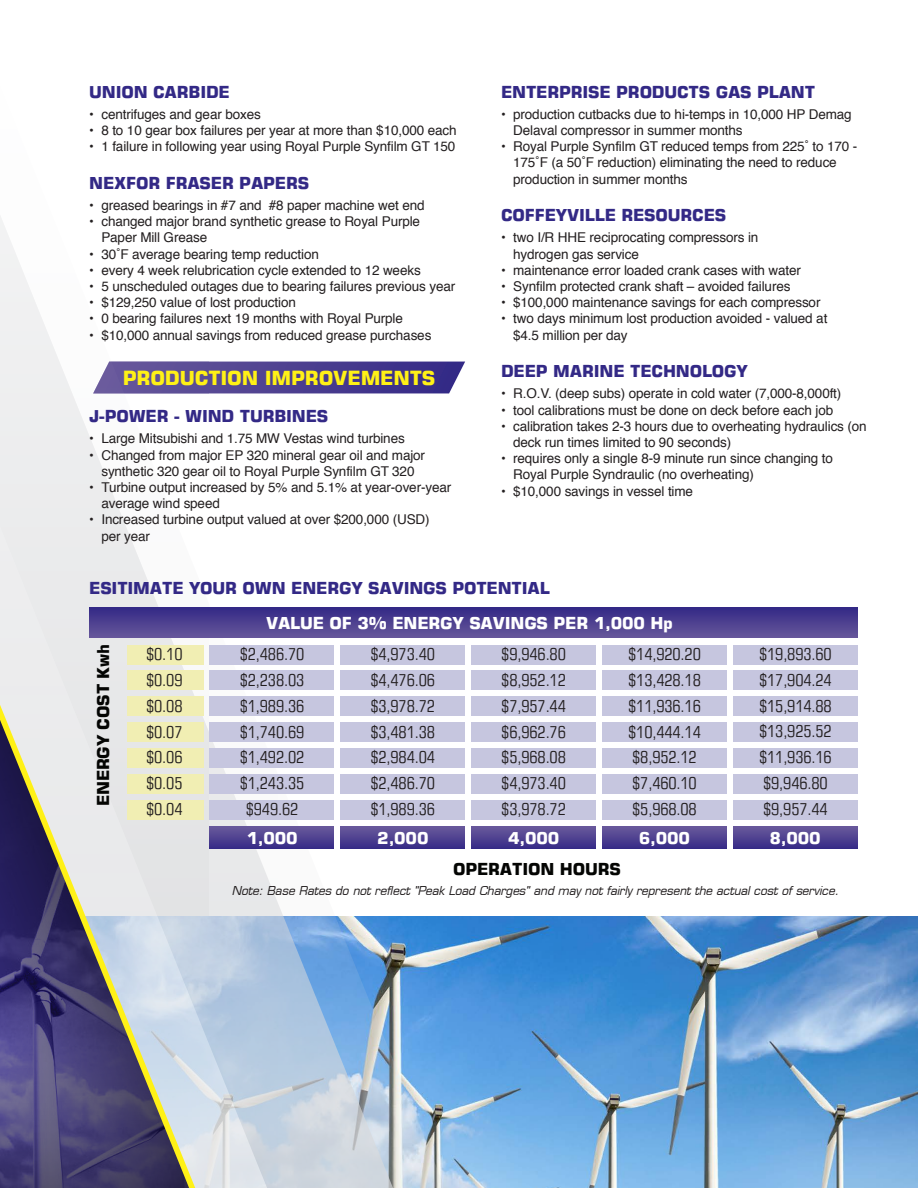
<style>
.page{position:relative;width:918px;height:1188px;background:#fff}
.page>*{position:absolute;margin:0;border:0;box-sizing:border-box;transform-origin:0 0}
.t1{font:700 19.5px "Square 721 BT";letter-spacing:-.01em;color:#fff116}
.t2{font:condensed 16.5px/25.8px "Square 721 BT";letter-spacing:-.01em;color:#231f20;text-align:justify}
.t3{font:700 16.5px "Square 721 BT";letter-spacing:-.01em;color:#332986}
.t4{font:700 16.5px "Square 721 BT";letter-spacing:-.01em;color:#fff}
.t5{font:700 16.5px "Square 721 BT";letter-spacing:-.01em;color:#040503}
.t6{font:13.5px/16.2px "Helvetica";letter-spacing:-.01em;color:#231f20}
.t7{font:12px "Square 721 BT";letter-spacing:-.01em;color:#231f20}
</style>
<div class="page">
<svg style="left:454px;top:362px;width:11px;height:22px"></svg>
<img style="left:454px;top:917px;width:464px;height:271px">
<svg style="left:277px;top:361px;width:177px;height:827px"></svg>
<svg style="left:210px;top:361px;width:67px;height:827px"></svg>
<svg style="left:0;top:216px;width:210px;height:972px"></svg>
<div style="left:89px;top:608px;width:768px;height:30px;background:linear-gradient(to bottom,#352a86,#66569a)"></div>
<div style="left:128px;top:645px;width:76px;height:19px;background:#f1eeb3"></div>
<div style="left:210px;top:645px;width:124px;height:19px;background:#c6c6df"></div>
<div style="left:341px;top:645px;width:124px;height:19px;background:#c6c6df"></div>
<div style="left:472px;top:645px;width:124px;height:19px;background:#c6c6df"></div>
<div style="left:603px;top:645px;width:124px;height:19px;background:#c6c6df"></div>
<div style="left:733px;top:645px;width:124px;height:19px;background:#c6c6df"></div>
<div style="left:128px;top:671px;width:76px;height:19px;background:#f1eeb3"></div>
<div style="left:210px;top:671px;width:124px;height:19px;background:#c6c6df"></div>
<div style="left:341px;top:671px;width:124px;height:19px;background:#c6c6df"></div>
<div style="left:472px;top:671px;width:124px;height:19px;background:#c6c6df"></div>
<div style="left:603px;top:671px;width:124px;height:19px;background:#c6c6df"></div>
<div style="left:733px;top:671px;width:124px;height:19px;background:#c6c6df"></div>
<div style="left:128px;top:697px;width:76px;height:19px;background:#f1eeb3"></div>
<div style="left:210px;top:697px;width:124px;height:19px;background:#c6c6df"></div>
<div style="left:341px;top:697px;width:124px;height:19px;background:#c6c6df"></div>
<div style="left:472px;top:697px;width:124px;height:19px;background:#c6c6df"></div>
<div style="left:603px;top:697px;width:124px;height:19px;background:#c6c6df"></div>
<div style="left:733px;top:697px;width:124px;height:19px;background:#c6c6df"></div>
<div style="left:128px;top:723px;width:76px;height:19px;background:#f1eeb3"></div>
<div style="left:210px;top:723px;width:124px;height:19px;background:#c6c6df"></div>
<div style="left:341px;top:723px;width:124px;height:19px;background:#c6c6df"></div>
<div style="left:472px;top:723px;width:124px;height:19px;background:#c6c6df"></div>
<div style="left:603px;top:723px;width:124px;height:19px;background:#c6c6df"></div>
<div style="left:733px;top:723px;width:124px;height:19px;background:#c6c6df"></div>
<div style="left:128px;top:749px;width:76px;height:19px;background:#f1eeb3"></div>
<div style="left:210px;top:749px;width:124px;height:19px;background:#c6c6df"></div>
<div style="left:341px;top:749px;width:124px;height:19px;background:#c6c6df"></div>
<div style="left:472px;top:749px;width:124px;height:19px;background:#c6c6df"></div>
<div style="left:603px;top:749px;width:124px;height:19px;background:#c6c6df"></div>
<div style="left:733px;top:749px;width:124px;height:19px;background:#c6c6df"></div>
<div style="left:128px;top:774px;width:76px;height:20px;background:#f1eeb3"></div>
<div style="left:210px;top:774px;width:124px;height:20px;background:#c6c6df"></div>
<div style="left:341px;top:774px;width:124px;height:20px;background:#c6c6df"></div>
<div style="left:472px;top:774px;width:124px;height:20px;background:#c6c6df"></div>
<div style="left:603px;top:774px;width:124px;height:20px;background:#c6c6df"></div>
<div style="left:733px;top:774px;width:124px;height:20px;background:#c6c6df"></div>
<div style="left:128px;top:800px;width:76px;height:20px;background:#f1eeb3"></div>
<div style="left:210px;top:800px;width:124px;height:20px;background:#c6c6df"></div>
<div style="left:341px;top:800px;width:124px;height:20px;background:#c6c6df"></div>
<div style="left:472px;top:800px;width:124px;height:20px;background:#c6c6df"></div>
<div style="left:603px;top:800px;width:124px;height:20px;background:#c6c6df"></div>
<div style="left:733px;top:800px;width:124px;height:20px;background:#c6c6df"></div>
<svg style="left:210px;top:827px;width:124px;height:21px;background:#504291"></svg>
<svg style="left:341px;top:827px;width:124px;height:21px;background:#504291"></svg>
<svg style="left:472px;top:827px;width:124px;height:21px;background:#504291"></svg>
<svg style="left:603px;top:827px;width:124px;height:21px;background:#504291"></svg>
<svg style="left:733px;top:827px;width:124px;height:21px;background:#504291"></svg>
<p class="t3" style="left:89px;top:82px;width:142px">UNION CARBIDE</p>
<p class="t6" style="left:89px;top:106px;width:173px">• centrifuges and gear boxes</p>
<p class="t6" style="left:89px;top:123px;width:369px">• 8 to 10 gear box failures per year at more than $10,000 each</p>
<p class="t6" style="left:89px;top:139px;width:368px">• 1 failure in following year using Royal Purple Synfilm GT 150</p>
<p class="t3" style="left:89px;top:173px;width:221px">NEXFOR FRASER PAPERS</p>
<p class="t6" style="left:89px;top:198px;width:337px">• greased bearings in #7 and #8 paper machine wet end</p>
<p class="t6" style="left:101px;top:214px;width:320px;text-indent:-12px">• changed major brand synthetic grease to Royal Purple<br>Paper Mill Grease</p>
<p class="t6" style="left:89px;top:246px;width:231px">• 30˚F average bearing temp reduction</p>
<p class="t6" style="left:89px;top:262px;width:333px">• every 4 week relubrication cycle extended to 12 weeks</p>
<p class="t6" style="left:89px;top:279px;width:368px">• 5 unscheduled outages due to bearing failures previous year</p>
<p class="t6" style="left:89px;top:295px;width:208px">• $129,250 value of lost production</p>
<p class="t6" style="left:89px;top:311px;width:315px">• 0 bearing failures next 19 months with Royal Purple</p>
<p class="t6" style="left:89px;top:327px;width:344px">• $10,000 annual savings from reduced grease purchases</p>
<h1 class="t1" style="left:123px;top:366px;width:314px">PRODUCTION IMPROVEMENTS</h1>
<p class="t3" style="left:89px;top:406px;width:241px">J-POWER - WIND TURBINES</p>
<p class="t6" style="left:89px;top:431px;width:317px">• Large Mitsubishi and 1.75 MW Vestas wind turbines</p>
<p class="t6" style="left:89px;top:447px;width:337px;text-align:center">• Changed from major EP 320 mineral gear oil and major synthetic 320 gear oil to Royal Purple Synfilm GT 320</p>
<p class="t6" style="left:101px;top:480px;width:351px;text-indent:-12px">• Turbine output increased by 5% and 5.1% at year-over-year average wind speed</p>
<p class="t6" style="left:101px;top:512px;width:330px;text-indent:-12px">• Increased turbine output valued at over $200,000 (USD) per year</p>
<p class="t3" style="left:501px;top:82px;width:316px">ENTERPRISE PRODUCTS GAS PLANT</p>
<p class="t6" style="left:513px;top:106px;width:340px;text-indent:-12px">• production cutbacks due to hi-temps in 10,000 HP Demag<br>Delaval compressor in summer months</p>
<p class="t6" style="left:513px;top:139px;width:346px;text-indent:-12px">• Royal Purple Synfilm GT reduced temps from 225˚ to 170 -<br>175˚F (a 50˚F reduction) eliminating the need to reduce production in summer months</p>
<p class="t3" style="left:501px;top:205px;width:227px">COFFEYVILLE RESOURCES</p>
<p class="t6" style="left:513px;top:230px;width:247px;text-indent:-12px">• two I/R HHE reciprocating compressors in hydrogen gas service</p>
<p class="t6" style="left:501px;top:262px;width:302px">• maintenance error loaded crank cases with water</p>
<p class="t6" style="left:501px;top:279px;width:291px">• Synfilm protected crank shaft – avoided failures</p>
<p class="t6" style="left:501px;top:295px;width:321px">• $100,000 maintenance savings for each compressor</p>
<p class="t6" style="left:513px;top:311px;width:316px;text-indent:-12px">• two days minimum lost production avoided - valued at $4.5 million per day</p>
<p class="t3" style="left:501px;top:361px;width:248px">DEEP MARINE TECHNOLOGY</p>
<p class="t6" style="left:501px;top:386px;width:342px">• R.O.V. (deep subs) operate in cold water (7,000-8,000ft)</p>
<p class="t6" style="left:501px;top:402px;width:334px">• tool calibrations must be done on deck before each job</p>
<p class="t6" style="left:513px;top:418px;width:355px;text-indent:-12px">• calibration takes 2-3 hours due to overheating hydraulics (on deck run times limited to 90 seconds)</p>
<p class="t6" style="left:513px;top:451px;width:321px;text-indent:-12px">• requires only a single 8-9 minute run since changing to<br>Royal Purple Syndraulic (no overheating)</p>
<p class="t6" style="left:501px;top:483px;width:194px">• $10,000 savings in vessel time</p>
<p class="t3" style="left:89px;top:578px;width:462px">ESITIMATE YOUR OWN ENERGY SAVINGS POTENTIAL</p>
<p class="t5" style="left:93px;top:806px;width:164px;rotate:-90deg">ENERGY COST Kwh</p>
<p class="t4" style="left:266px;top:613px;width:408px">VALUE OF 3% ENERGY SAVINGS PER 1,000 Hp</p>
<p class="t2" style="left:146px;top:641px;width:38px">$0.10 $0.09 $0.08 $0.07 $0.06 $0.05 $0.04</p>
<p class="t2" style="left:240px;top:641px;width:66px;text-align:center">$2,486.70 $2,238.03 $1,989.36 $1,740.69 $1,492.02 $1,243.35 $949.62</p>
<p class="t2" style="left:370px;top:641px;width:66px">$4,973.40 $4,476.06 $3,978.72 $3,481.38 $2,984.04 $2,486.70 $1,989.36</p>
<p class="t2" style="left:501px;top:641px;width:66px">$9,946.80 $8,952.12 $7,957.44 $6,962.76 $5,968.08 $4,973.40 $3,978.72</p>
<p class="t2" style="left:628px;top:641px;width:74px;text-align:left">$14,920.20 $13,428.18 $11,936.16 $10,444.14 $8,952.12 $7,460.10 $5,968.08</p>
<p class="t2" style="left:759px;top:641px;width:74px;text-align:left">$19,893.60 $17,904.24 $15,914.88 $13,925.52 $11,936.16 $9,946.80 $9,957.44</p>
<p class="t4" style="left:247px;top:828px;width:53px">1,000</p>
<p class="t4" style="left:377px;top:828px;width:53px">2,000</p>
<p class="t4" style="left:508px;top:828px;width:53px">4,000</p>
<p class="t4" style="left:639px;top:828px;width:53px">6,000</p>
<p class="t4" style="left:770px;top:828px;width:53px">8,000</p>
<p class="t5" style="left:453px;top:859px;width:169px">OPERATION HOURS</p>
<p class="t7" style="left:232px;top:883px;width:609px">Note: Base Rates do not reflect "Peak Load Charges" and may not fairly represent the actual cost of service.</p>
</div>
